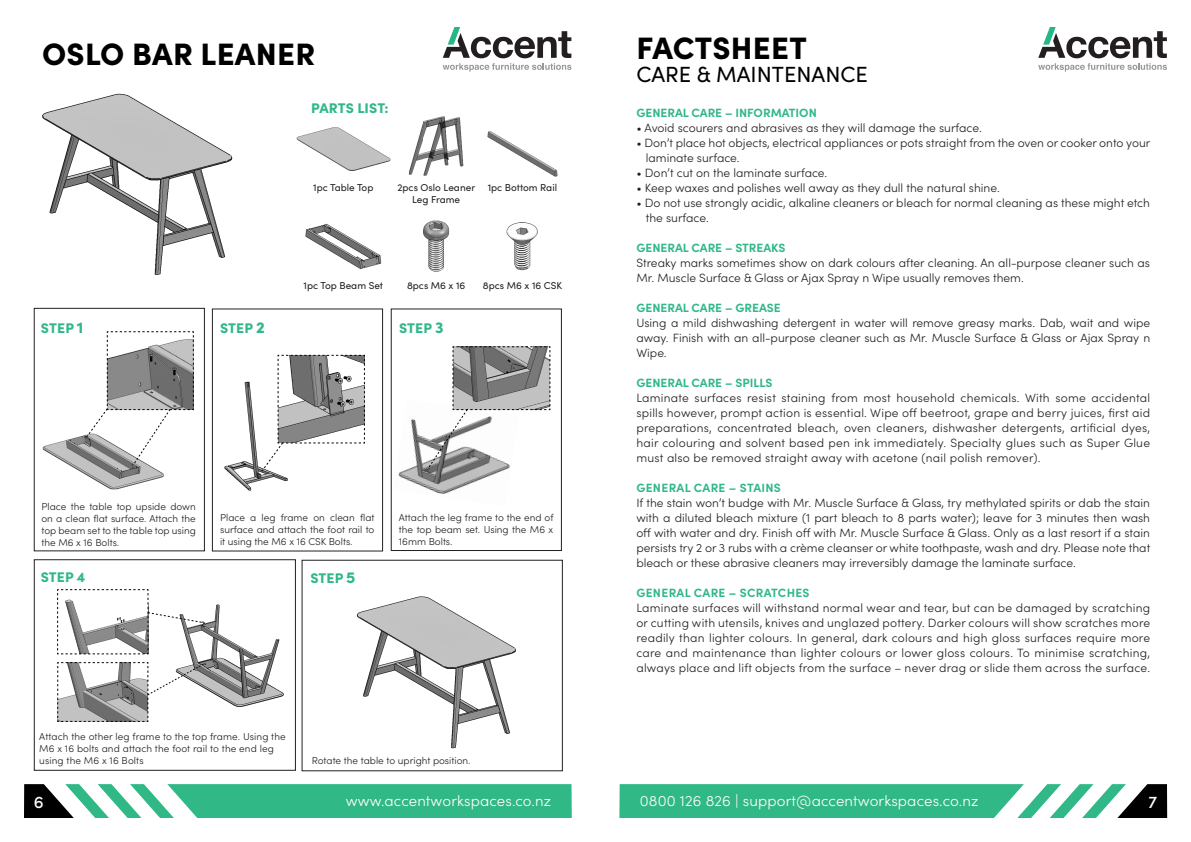
<style>
.page{position:relative;width:1191px;height:842px;background:#fff}
.page>*{position:absolute;margin:0;border:0;box-sizing:border-box;transform-origin:0 0}
.t1{font:900 31px "Sofia Pro";letter-spacing:.01em;color:#000}
.t2{font:22px "Sofia Pro";color:#000}
.t3{font:500 17px "Sofia Pro";color:#fff}
.t4{font:300 15px "Sofia Pro";letter-spacing:.01em;color:#fff}
.t5{font:900 14px "Sofia Pro";letter-spacing:.01em;color:#30b888}
.t6{font:300 12px/15px "Sofia Pro";color:#231f20;text-align:justify}
.t7{font:700 12px "Sofia Pro";color:#30b887}
.t8{font:700 12px "Sofia Pro";letter-spacing:.025em;color:#30b887}
.t9{font:300 10px/12px "Sofia Pro";color:#231f20;text-align:justify}
.t10{font:10px/12px "Sofia Pro";color:#231f20;text-align:center}
.s1{font-size:16px}
</style>
<div class="page">
<svg style="left:619px;top:784px;width:548px;height:34px;background:#4db791"></svg>
<svg style="left:24px;top:784px;width:548px;height:34px;background:#4cb690"></svg>
<svg style="left:443px;top:27px;width:128px;height:45px"></svg>
<svg style="left:1038px;top:27px;width:129px;height:45px"></svg>
<div style="left:34px;top:308px;width:171px;height:243px;border:1px solid #231f20"></div>
<div style="left:34px;top:559px;width:262px;height:211px;border:1px solid #231f20"></div>
<div style="left:212px;top:309px;width:171px;height:242px;border:1px solid #231f20"></div>
<div style="left:391px;top:309px;width:170px;height:242px;border:1px solid #231f20"></div>
<img style="left:42px;top:93px;width:191px;height:182px">
<img style="left:296px;top:127px;width:95px;height:44px">
<img style="left:409px;top:121px;width:15px;height:55px">
<img style="left:448px;top:117px;width:16px;height:50px">
<img style="left:424px;top:116px;width:24px;height:60px">
<img style="left:487px;top:131px;width:71px;height:46px">
<img style="left:305px;top:223px;width:77px;height:46px">
<img style="left:423px;top:220px;width:27px;height:52px">
<img style="left:506px;top:222px;width:32px;height:49px">
<img style="left:42px;top:434px;width:122px;height:56px">
<svg style="left:86px;top:331px;width:108px;height:133px"></svg>
<img style="left:224px;top:381px;width:64px;height:110px">
<svg style="left:261px;top:355px;width:104px;height:117px"></svg>
<img style="left:398px;top:419px;width:111px;height:75px">
<svg style="left:428px;top:346px;width:122px;height:122px"></svg>
<img style="left:190px;top:604px;width:94px;height:103px">
<svg style="left:57px;top:589px;width:145px;height:66px"></svg>
<svg style="left:57px;top:662px;width:157px;height:60px"></svg>
<img style="left:356px;top:596px;width:160px;height:153px">
<p class="t1" style="left:42px;top:30px;width:275px">OSLO BAR LEANER</p>
<p class="t5" style="left:311px;top:97px;width:79px">PARTS LIST:</p>
<p class="t10" style="left:313px;top:181px;width:62px">1pc Table Top</p>
<p class="t10" style="left:397px;top:181px;width:79px">2pcs Oslo Leaner<br>Leg Frame</p>
<p class="t10" style="left:488px;top:181px;width:71px">1pc Bottom Rail</p>
<p class="t10" style="left:303px;top:278px;width:81px">1pc Top Beam Set</p>
<p class="t10" style="left:407px;top:278px;width:60px">8pcs M6 x 16</p>
<p class="t10" style="left:483px;top:278px;width:81px">8pcs M6 x 16 CSK</p>
<p class="t5" style="left:41px;top:317px;width:44px">STEP <span class="s1">1</span></p>
<p class="t5" style="left:220px;top:317px;width:46px">STEP <span class="s1">2</span></p>
<p class="t5" style="left:399px;top:317px;width:46px">STEP <span class="s1">3</span></p>
<p class="t9" style="left:41px;top:500px;width:156px">Place the table top upside down on a clean flat surface. Attach the top beam set to the table top using the M6 x 16 Bolts.</p>
<p class="t5" style="left:41px;top:566px;width:46px">STEP 4</p>
<p class="t9" style="left:220px;top:511px;width:156px">Place a leg frame on clean flat surface and attach the foot rail to it using the M6 x 16 CSK Bolts.</p>
<p class="t5" style="left:310px;top:567px;width:47px">STEP <span class="s1">5</span></p>
<p class="t9" style="left:399px;top:511px;width:156px">Attach the leg frame to the end of the top beam set. Using the M6 x 16mm Bolts.</p>
<p class="t9" style="left:39px;top:730px;width:248px;text-align:left">Attach the other leg frame to the top frame. Using the<br>M6 x 16 bolts and attach the foot rail to the end leg using the M6 x 16 Bolts</p>
<p class="t9" style="left:312px;top:754px;width:160px">Rotate the table to upright position.</p>
<p class="t1" style="left:636px;top:24px;width:172px">FACTSHEET</p>
<p class="t2" style="left:636px;top:59px;width:233px">CARE &amp; MAINTENANCE</p>
<p class="t7" style="left:636px;top:104px;width:182px">GENERAL CARE – INFORMATION</p>
<p class="t6" style="left:636px;top:120px;width:347px">• Avoid scourers and abrasives as they will damage the surface.</p>
<p class="t6" style="left:636px;top:135px;width:515px">• Don’t place hot objects, electrical appliances or pots straight from the oven or cooker onto your</p>
<p class="t6" style="left:646px;top:150px;width:95px">laminate surface.</p>
<p class="t6" style="left:636px;top:165px;width:192px">• Don’t cut on the laminate surface.</p>
<p class="t6" style="left:636px;top:180px;width:365px">• Keep waxes and polishes well away as they dull the natural shine.</p>
<p class="t6" style="left:636px;top:195px;width:515px">• Do not use strongly acidic, alkaline cleaners or bleach for normal cleaning as these might etch</p>
<p class="t6" style="left:646px;top:210px;width:65px">the surface.</p>
<p class="t7" style="left:636px;top:239px;width:150px">GENERAL CARE – STREAKS</p>
<p class="t6" style="left:636px;top:255px;width:515px">Streaky marks sometimes show on dark colours after cleaning. An all-purpose cleaner such as<br>Mr. Muscle Surface &amp; Glass or Ajax Spray n Wipe usually removes them.</p>
<p class="t7" style="left:636px;top:299px;width:146px">GENERAL CARE – GREASE</p>
<p class="t6" style="left:636px;top:315px;width:515px">Using a mild dishwashing detergent in water will remove greasy marks. Dab, wait and wipe away. Finish with an all-purpose cleaner such as Mr. Muscle Surface &amp; Glass or Ajax Spray n Wipe.</p>
<p class="t7" style="left:636px;top:374px;width:137px">GENERAL CARE – SPILLS</p>
<p class="t6" style="left:636px;top:390px;width:515px">Laminate surfaces resist staining from most household chemicals. With some accidental spills however, prompt action is essential. Wipe off beetroot, grape and berry juices, first aid preparations, concentrated bleach, oven cleaners, dishwasher detergents, artificial dyes, hair colouring and solvent based pen ink immediately. Specialty glues such as Super Glue must also be removed straight away with acetone (nail polish remover).</p>
<p class="t8" style="left:636px;top:479px;width:146px">GENERAL CARE – STAINS</p>
<p class="t6" style="left:636px;top:495px;width:515px">If the stain won’t budge with Mr. Muscle Surface &amp; Glass, try methylated spirits or dab the stain with a diluted bleach mixture (1 part bleach to 8 parts water); leave for 3 minutes then wash off with water and dry. Finish off with Mr. Muscle Surface &amp; Glass. Only as a last resort if a stain persists try 2 or 3 rubs with a crème cleanser or white toothpaste, wash and dry. Please note that bleach or these abrasive cleaners may irreversibly damage the laminate surface.</p>
<p class="t8" style="left:636px;top:584px;width:175px">GENERAL CARE – SCRATCHES</p>
<p class="t6" style="left:636px;top:600px;width:515px">Laminate surfaces will withstand normal wear and tear, but can be damaged by scratching or cutting with utensils, knives and unglazed pottery. Darker colours will show scratches more readily than lighter colours. In general, dark colours and high gloss surfaces require more care and maintenance than lighter colours or lower gloss colours. To minimise scratching, always place and lift objects from the surface – never drag or slide them across the surface.</p>
<h3 class="t3" style="left:34px;top:789px;width:11px">6</h3>
<p class="t4" style="left:346px;top:790px;width:207px">www.accentworkspaces.co.nz</p>
<p class="t4" style="left:640px;top:790px;width:340px">0800 126 826 | support@accentworkspaces.co.nz</p>
<h3 class="t3" style="left:1148px;top:789px;width:10px">7</h3>
</div>
